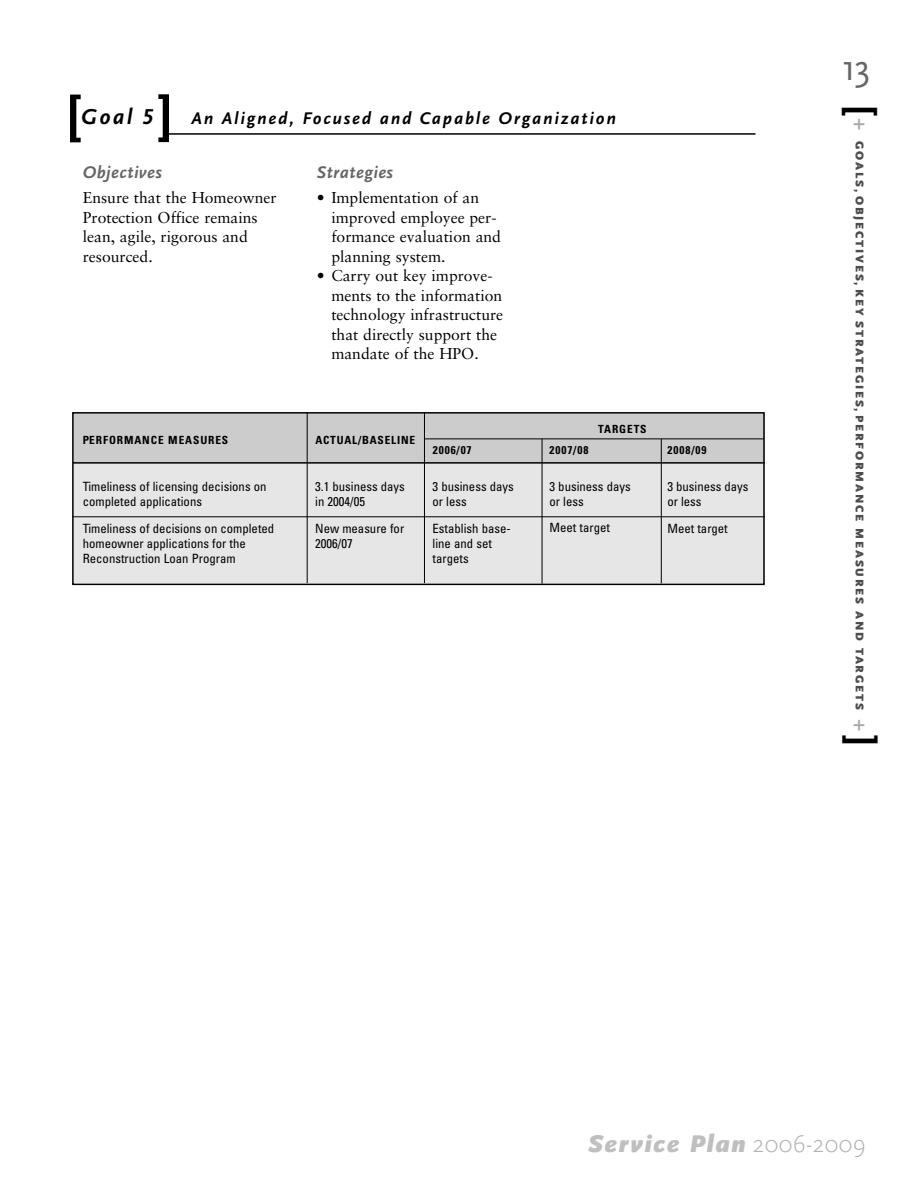
<style>
.page{position:relative;width:918px;height:1188px;background:#fff}
.page>*{position:absolute;margin:0;border:0;box-sizing:border-box;transform-origin:0 0}
.t1{font:700 52.8px "Scala Sans";color:#000}
.t2{font:700 39px "Scala Sans";color:#000}
.t3{font:37.5px "Scala Sans";color:#666}
.t4{font:italic 900 25.2px "Scala Sans";letter-spacing:.06em;color:#bfbfbf}
.t5{font:italic 700 22.5px "Scala Sans";color:#000}
.t6{font:700 22.5px "Scala Sans";color:#a6a6a6}
.t7{font:italic 700 17.7px "Scala Sans";letter-spacing:.105em;color:#000}
.t8{font:italic 700 17.7px "Scala Sans";letter-spacing:.025em;color:#666}
.t9{font:15.75px/19.5px "Sabon";color:#000}
.t10{font:condensed 12.75px/15.3px "Univers";color:#000}
.t11{font:900 11.7px "Scala Sans";letter-spacing:.155em;color:#4d4d4d}
.t12{font:700 condensed 11.25px "Univers";letter-spacing:.08em;color:#000}
.s1{font-family:"Scala Sans Figures"}
.s2{font-weight:300;font-style:normal;color:#b3b3b3}
</style>
<div class="page">
<div style="left:73px;top:413px;width:692px;height:51px;background:#ccc"></div>
<div style="left:73px;top:464px;width:691px;height:119px;background:#e6e6e6"></div>
<hr style="left:73px;top:462px;width:692px;height:2px;background:#000">
<hr style="left:307px;top:412px;width:1px;height:171px;background:#000">
<hr style="left:424px;top:412px;width:1px;height:171px;background:#000">
<hr style="left:542px;top:439px;width:1px;height:145px;background:#000">
<hr style="left:425px;top:438px;width:339px;height:1px;background:#000">
<hr style="left:661px;top:439px;width:1px;height:144px;background:#000">
<hr style="left:169px;top:133px;width:587px;height:2px;background:#000">
<hr style="left:73px;top:516px;width:692px;height:1px;background:#000">
<div style="left:72px;top:412px;width:693px;height:173px;border:2px solid #000"></div>
<h1 class="t1" style="left:171px;top:145px;width:15px;rotate:-180deg">[</h1>
<h1 class="t1" style="left:68px;top:91px;width:15px">[</h1>
<h3 class="t5" style="left:81px;top:108px;width:74px">Goal <span class="s1">5</span></h3>
<h3 class="t7" style="left:191px;top:111px;width:426px">An Aligned, Focused and Capable Organization</h3>
<h3 class="t8" style="left:83px;top:166px;width:81px">Objectives</h3>
<p class="t9" style="left:83px;top:189px;width:195px">Ensure that the Homeowner<br>Protection Office remains lean, agile, rigorous and resourced.</p>
<p class="t12" style="left:83px;top:436px;width:147px">PERFORMANCE MEASURES</p>
<p class="t10" style="left:83px;top:480px;width:185px">Timeliness of licensing decisions on completed applications</p>
<p class="t10" style="left:83px;top:522px;width:193px">Timeliness of decisions on completed homeowner applications for the<br>Reconstruction Loan Program</p>
<h3 class="t8" style="left:317px;top:166px;width:78px">Strategies</h3>
<p class="t9" style="left:331px;top:189px;width:171px;text-indent:-15px">• Implementation of an improved employee per&shy;formance evaluation and planning system.</p>
<p class="t9" style="left:331px;top:267px;width:173px;text-indent:-15px">• Carry out key improve&shy;ments to the information technology infrastructure that directly support the mandate of the HPO.</p>
<p class="t12" style="left:598px;top:425px;width:50px">TARGETS</p>
<p class="t12" style="left:315px;top:436px;width:101px">ACTUAL/BASELINE</p>
<p class="t10" style="left:315px;top:480px;width:91px">3.1 business days in 2004/05</p>
<p class="t10" style="left:315px;top:522px;width:91px">New measure for<br>2006/07</p>
<p class="t12" style="left:433px;top:446px;width:40px">2006/07</p>
<p class="t12" style="left:550px;top:446px;width:40px">2007/08</p>
<p class="t12" style="left:668px;top:446px;width:40px">2008/09</p>
<p class="t10" style="left:433px;top:480px;width:83px">3 business days or less</p>
<p class="t10" style="left:433px;top:522px;width:80px">Establish base&shy;line and set targets</p>
<p class="t10" style="left:550px;top:480px;width:83px">3 business days or less</p>
<p class="t10" style="left:550px;top:521px;width:62px">Meet target</p>
<p class="t10" style="left:667px;top:480px;width:83px">3 business days or less</p>
<p class="t10" style="left:667px;top:522px;width:62px">Meet target</p>
<h3 class="t3" style="left:842px;top:53px;width:30px">13</h3>
<h2 class="t2" style="left:880px;top:106px;width:11px;rotate:90deg">[</h2>
<h3 class="t6" style="left:870px;top:118px;width:14px;rotate:90deg">+</h3>
<p class="t11" style="left:864px;top:141px;width:570px;rotate:90deg">GOALS, OBJECTIVES, KEY STRATEGIES, PERFORMANCE MEASURES AND TARGETS</p>
<h3 class="t6" style="left:870px;top:719px;width:14px;rotate:90deg">+</h3>
<h2 class="t2" style="left:840px;top:745px;width:11px;rotate:-90deg">[</h2>
<h3 class="t4" style="left:588px;top:1134px;width:279px">Service Plan <span class="s2">2006-2009</span></h3>
</div>
